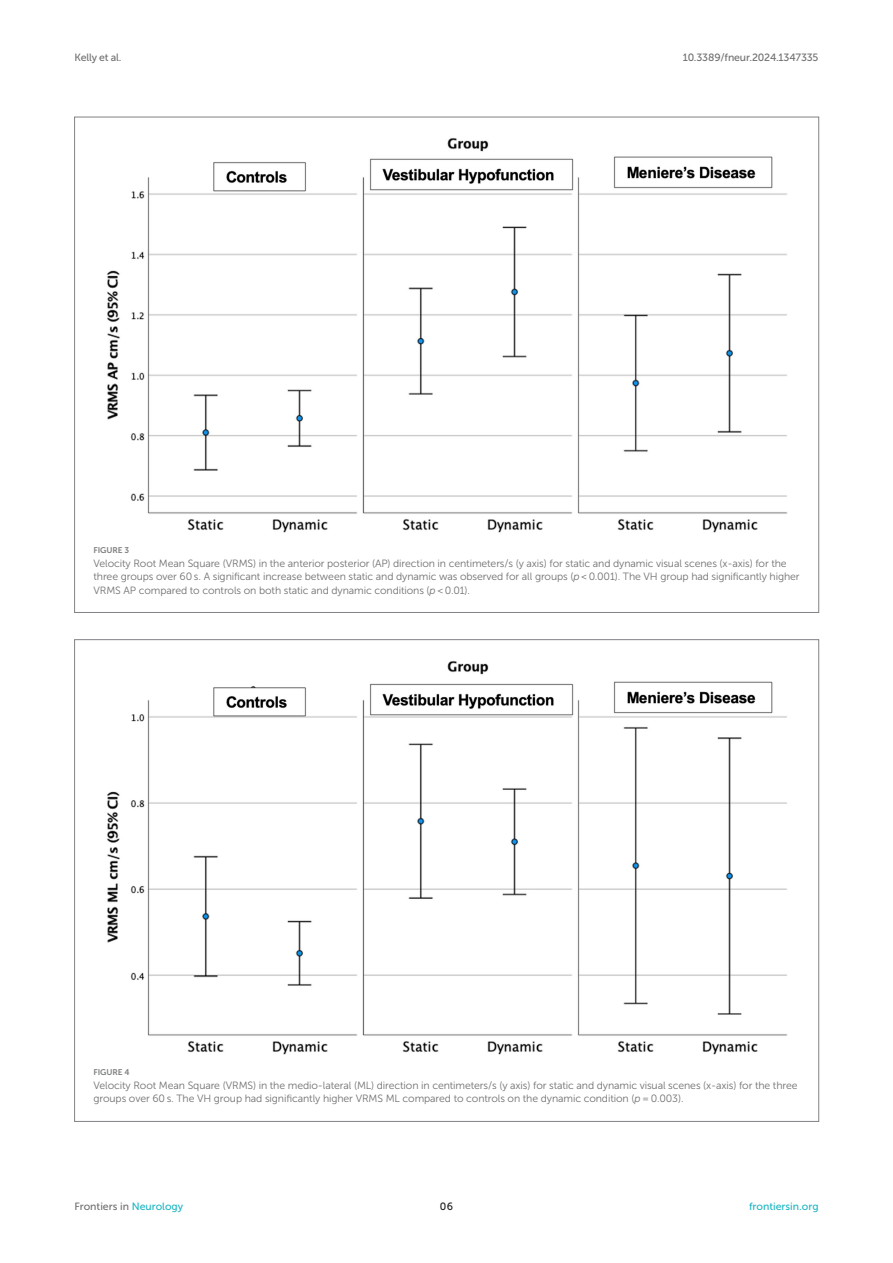
<style>
.page{position:relative;width:893px;height:1263px;background:#fff}
.page>*{position:absolute;margin:0;border:0;box-sizing:border-box;transform-origin:0 0}
.FIG_LEG{font:10.5px/13.5px "Museo Sans 300";letter-spacing:-.01em;color:#706f70}
.t1{font:10.5px "Museo Sans 500";letter-spacing:-.015em;color:#706f70}
.t2{font:10.5px "Museo Sans 500";color:#1db5c3}
.t3{font:10.5px "Museo Sans 500";color:#1b1c1b}
.FIG_HD{font:8.25px "Museo Sans 700";letter-spacing:-.01em;color:#7e7f7f}
.s1{font-style:italic}
.s2{color:#1db5c3}
</style>
<div class="page">
<img style="left:107px;top:138px;width:681px;height:395px">
<img style="left:107px;top:660px;width:681px;height:395px">
<p class="t1" style="left:74px;top:51px;width:49px">Kelly et al.</p>
<p class="t1" style="left:683px;top:51px;width:137px">10.3389/fneur.2024.1347335</p>
<p class="FIG_HD" style="left:94px;top:546px;width:37px">FIGURE 3</p>
<p class="FIG_LEG" style="left:94px;top:556px;width:707px">Velocity Root Mean Square (VRMS) in the anterior posterior (AP) direction in centimeters/s (y axis) for static and dynamic visual scenes (x-axis) for the three groups over 60 s. A significant increase between static and dynamic was observed for all groups (<span class="s1">p</span> &lt; 0.001). The VH group had significantly higher<br>VRMS AP compared to controls on both static and dynamic conditions (<span class="s1">p</span> &lt; 0.01).</p>
<p class="FIG_HD" style="left:94px;top:1068px;width:37px">FIGURE 4</p>
<p class="FIG_LEG" style="left:94px;top:1079px;width:705px">Velocity Root Mean Square (VRMS) in the medio-lateral (ML) direction in centimeters/s (y axis) for static and dynamic visual scenes (x-axis) for the three groups over 60 s. The VH group had significantly higher VRMS ML compared to controls on the dynamic condition (<span class="s1">p</span> = 0.003).</p>
<p class="t1" style="left:74px;top:1200px;width:110px">Frontiers in <span class="s2">Neurology</span></p>
<p class="t3" style="left:440px;top:1200px;width:15px">06</p>
<p class="t2" style="left:749px;top:1200px;width:71px">frontiersin.org</p>
</div>
